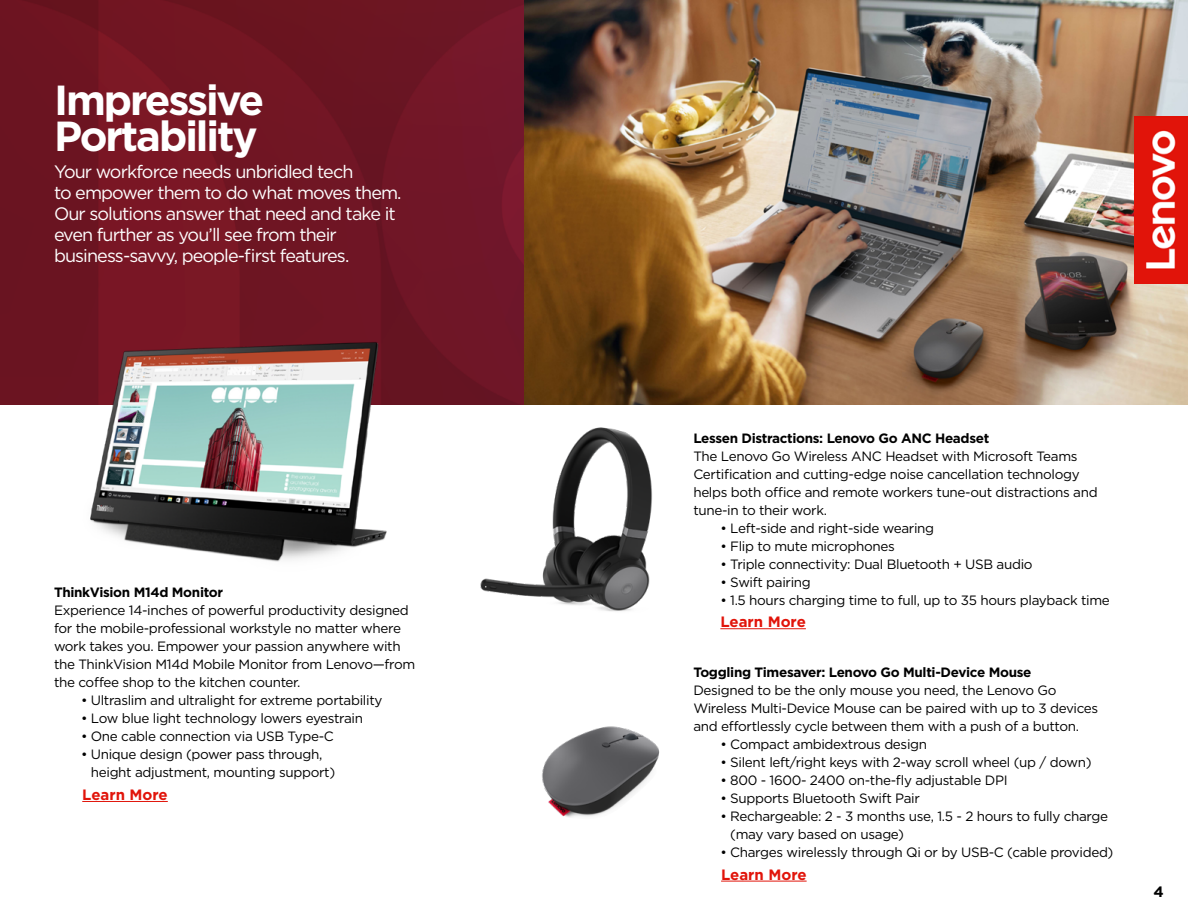
<style>
.page{position:relative;width:1188px;height:918px;background:#fff}
.page>*{position:absolute;margin:0;border:0;box-sizing:border-box;transform-origin:0 0}
.t1{font:700 42px/36px "Gotham";letter-spacing:-.05em;color:#fff}
.t2{font:18px/21px "Gotham";letter-spacing:-.05em;color:#fff}
.t3{font:700 15px "Gotham";color:#e1140a}
.t4{font:700 15px "Gotham";color:#000}
.t5{font:13.5px/18px "Gotham";letter-spacing:-.025em;color:#000}
.t6{font:700 13.5px "Gotham";letter-spacing:-.025em;color:#000}
</style>
<div class="page">
<img style="left:0;top:0;width:525px;height:405px">
<img style="left:525px;top:0;width:663px;height:405px">
<img style="left:1134px;top:117px;width:54px;height:167px">
<hr style="left:721px;top:881px;width:86px;height:1px;background:#e1140a">
<hr style="left:720px;top:628px;width:86px;height:1px;background:#e1140a">
<hr style="left:82px;top:801px;width:86px;height:1px;background:#e1140a">
<img style="left:480px;top:427px;width:172px;height:184px">
<img style="left:542px;top:726px;width:118px;height:91px">
<img style="left:12px;top:317px;width:455px;height:245px">
<h1 class="t1" style="left:54px;top:81px;width:212px">Impressive<br>Portability</h1>
<h2 class="t2" style="left:54px;top:160px;width:349px">Your workforce needs unbridled tech<br>to empower them to do what moves them.<br>Our solutions answer that need and take it even further as you’ll see from their business-savvy, people-first features.</h2>
<p class="t6" style="left:54px;top:584px;width:171px">ThinkVision M14d Monitor</p>
<p class="t5" style="left:54px;top:601px;width:363px">Experience 14-inches of powerful productivity designed for the mobile-professional workstyle no matter where work takes you. Empower your passion anywhere with the ThinkVision M14d Mobile Monitor from Lenovo—from the coffee shop to the kitchen counter.</p>
<p class="t5" style="left:81px;top:691px;width:303px">• Ultraslim and ultralight for extreme portability</p>
<p class="t5" style="left:81px;top:709px;width:284px">• Low blue light technology lowers eyestrain</p>
<p class="t5" style="left:81px;top:727px;width:254px">• One cable connection via USB Type-C</p>
<p class="t5" style="left:91px;top:745px;width:246px;text-indent:-10px">• Unique design (power pass through, height adjustment, mounting support)</p>
<p class="t3" style="left:82px;top:785px;width:87px">Learn More</p>
<p class="t6" style="left:693px;top:429px;width:297px">Lessen Distractions: Lenovo Go ANC Headset</p>
<p class="t5" style="left:693px;top:447px;width:406px">The Lenovo Go Wireless ANC Headset with Microsoft Teams Certification and cutting-edge noise cancellation technology helps both office and remote workers tune-out distractions and tune-in to their work.</p>
<p class="t5" style="left:720px;top:519px;width:215px">• Left-side and right-side wearing</p>
<p class="t5" style="left:720px;top:537px;width:176px">• Flip to mute microphones</p>
<p class="t5" style="left:720px;top:555px;width:314px">• Triple connectivity: Dual Bluetooth + USB audio</p>
<p class="t5" style="left:720px;top:573px;width:92px">• Swift pairing</p>
<p class="t5" style="left:720px;top:591px;width:391px">• 1.5 hours charging time to full, up to 35 hours playback time</p>
<p class="t3" style="left:720px;top:612px;width:87px">Learn More</p>
<p class="t6" style="left:693px;top:663px;width:340px">Toggling Timesaver: Lenovo Go Multi-Device Mouse</p>
<p class="t5" style="left:693px;top:681px;width:407px">Designed to be the only mouse you need, the Lenovo Go<br>Wireless Multi-Device Mouse can be paired with up to 3 devices and effortlessly cycle between them with a push of a button.</p>
<p class="t5" style="left:720px;top:735px;width:208px">• Compact ambidextrous design</p>
<p class="t5" style="left:720px;top:753px;width:373px">• Silent left/right keys with 2-way scroll wheel (up / down)</p>
<p class="t5" style="left:720px;top:771px;width:289px">• 800 - 1600- 2400 on-the-fly adjustable DPI</p>
<p class="t5" style="left:720px;top:789px;width:201px">• Supports Bluetooth Swift Pair</p>
<p class="t5" style="left:730px;top:807px;width:379px;text-indent:-10px">• Rechargeable: 2 - 3 months use, 1.5 - 2 hours to fully charge (may vary based on usage)</p>
<p class="t5" style="left:720px;top:843px;width:395px">• Charges wirelessly through Qi or by USB-C (cable provided)</p>
<p class="t3" style="left:721px;top:864px;width:87px">Learn More</p>
<p class="t4" style="left:1153px;top:881px;width:12px">4</p>
</div>
